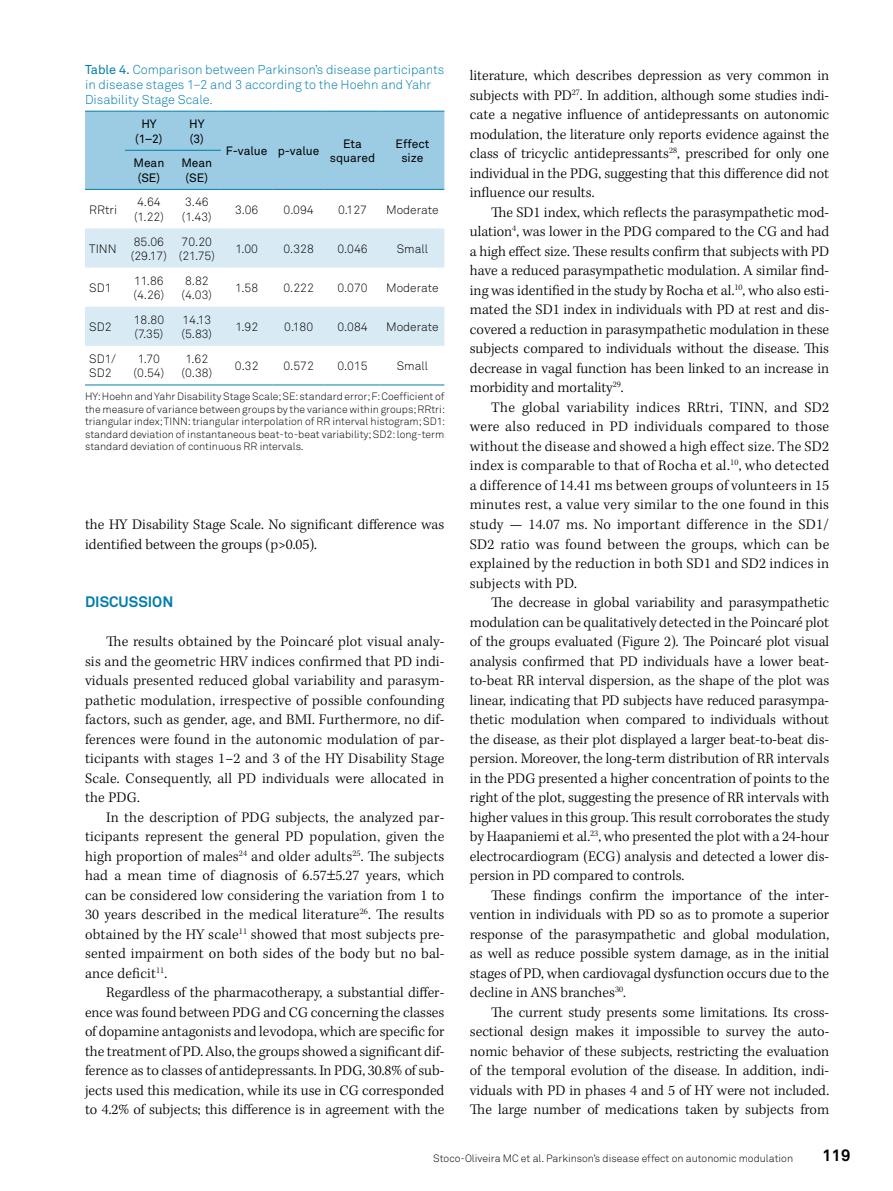
<style>
.page{position:relative;width:893px;height:1191px;background:#fff}
.page>*{position:absolute;margin:0;border:0;box-sizing:border-box;transform-origin:0 0}
.t1{font:700 16.5px "Akkurat Pro";color:#000}
.t2{font:300 15px/19.5px "Kepler Std";color:#000;text-align:justify}
.t3{font:700 15px "Akkurat Pro";color:#007dac}
.t4{font:12.75px/15.3px "Akkurat Light Pro";color:#007dac}
.t5{font:12px/14.4px "Akkurat Light Pro";color:#000}
.t6{font:12px/14.4px "Akkurat Pro";color:#000;text-align:center}
.t7{font:10.5px/12.6px "Akkurat Light Pro";color:#000;text-align:justify}
.s1{font-family:"Akkurat Pro"}
</style>
<div class="page">
<div style="left:85px;top:112px;width:359px;height:77px;background:#9bcce3"></div>
<svg style="left:85px;top:228px;width:359px;height:118px"></svg>
<hr style="left:85px;top:384px;width:40px;height:1px;background:#007dac">
<hr style="left:125px;top:384px;width:48px;height:1px;background:#007dac">
<hr style="left:173px;top:384px;width:48px;height:1px;background:#007dac">
<hr style="left:221px;top:384px;width:52px;height:1px;background:#007dac">
<hr style="left:273px;top:384px;width:52px;height:1px;background:#007dac">
<hr style="left:325px;top:384px;width:55px;height:1px;background:#007dac">
<hr style="left:380px;top:384px;width:64px;height:1px;background:#007dac">
<hr style="left:85px;top:111px;width:40px;height:1px;background:#007dac">
<hr style="left:125px;top:111px;width:48px;height:1px;background:#007dac">
<hr style="left:173px;top:111px;width:48px;height:1px;background:#007dac">
<hr style="left:221px;top:111px;width:52px;height:1px;background:#007dac">
<hr style="left:273px;top:111px;width:52px;height:1px;background:#007dac">
<hr style="left:325px;top:111px;width:55px;height:1px;background:#007dac">
<hr style="left:380px;top:111px;width:64px;height:1px;background:#007dac">
<hr style="left:125px;top:150px;width:48px;height:1px;background:#007dac">
<hr style="left:173px;top:150px;width:48px;height:1px;background:#007dac">
<hr style="left:85px;top:189px;width:40px;height:1px;background:#007dac">
<hr style="left:125px;top:189px;width:48px;height:1px;background:#007dac">
<hr style="left:173px;top:189px;width:48px;height:1px;background:#007dac">
<hr style="left:221px;top:189px;width:52px;height:1px;background:#007dac">
<hr style="left:273px;top:189px;width:52px;height:1px;background:#007dac">
<hr style="left:325px;top:189px;width:55px;height:1px;background:#007dac">
<hr style="left:380px;top:189px;width:64px;height:1px;background:#007dac">
<p class="t4" style="left:85px;top:62px;width:361px"><span class="s1">Table 4.</span> Comparison between Parkinson’s disease participants in disease stages 1–2 and 3 according to the Hoehn and Yahr<br>Disability Stage Scale.</p>
<p class="t6" style="left:135px;top:117px;width:29px">HY (1–2)</p>
<p class="t6" style="left:189px;top:117px;width:17px;text-align:left">HY (3)</p>
<p class="t6" style="left:226px;top:144px;width:95px">F-value p-value</p>
<p class="t6" style="left:330px;top:137px;width:47px">Eta squared</p>
<p class="t6" style="left:395px;top:137px;width:35px">Effect</p>
<p class="t6" style="left:401px;top:151px;width:24px">size</p>
<p class="t6" style="left:133px;top:156px;width:32px">Mean</p>
<p class="t6" style="left:181px;top:156px;width:32px">Mean (SE)</p>
<p class="t6" style="left:138px;top:171px;width:24px">(SE)</p>
<p class="t5" style="left:89px;top:202px;width:29px">RRtri</p>
<p class="t5" style="left:134px;top:195px;width:31px">4.64 (1.22)</p>
<p class="t5" style="left:182px;top:195px;width:31px">3.46 (1.43)</p>
<p class="t5" style="left:235px;top:202px;width:25px">3.06</p>
<p class="t5" style="left:283px;top:202px;width:32px">0.094</p>
<p class="t5" style="left:338px;top:202px;width:31px">0.127</p>
<p class="t5" style="left:386px;top:202px;width:54px">Moderate</p>
<p class="t5" style="left:89px;top:242px;width:29px">TINN</p>
<p class="t5" style="left:131px;top:234px;width:37px">85.06 (29.17)</p>
<p class="t5" style="left:179px;top:234px;width:37px">70.20 (21.75)</p>
<p class="t5" style="left:235px;top:242px;width:24px">1.00</p>
<p class="t5" style="left:283px;top:242px;width:32px">0.328</p>
<p class="t5" style="left:337px;top:242px;width:32px">0.046</p>
<p class="t5" style="left:397px;top:242px;width:33px">Small</p>
<p class="t5" style="left:89px;top:281px;width:24px">SD1</p>
<p class="t5" style="left:134px;top:273px;width:32px">11.86 (4.26)</p>
<p class="t5" style="left:182px;top:273px;width:32px">8.82 (4.03)</p>
<p class="t5" style="left:235px;top:281px;width:24px">1.58</p>
<p class="t5" style="left:283px;top:281px;width:32px">0.222</p>
<p class="t5" style="left:337px;top:281px;width:32px">0.070</p>
<p class="t5" style="left:386px;top:281px;width:54px">Moderate</p>
<p class="t5" style="left:89px;top:320px;width:24px">SD2</p>
<p class="t5" style="left:134px;top:313px;width:32px">18.80 (7.35)</p>
<p class="t5" style="left:182px;top:313px;width:32px">14.13 (5.83)</p>
<p class="t5" style="left:235px;top:320px;width:24px">1.92</p>
<p class="t5" style="left:284px;top:320px;width:31px">0.180</p>
<p class="t5" style="left:337px;top:320px;width:32px">0.084</p>
<p class="t5" style="left:386px;top:320px;width:54px">Moderate</p>
<p class="t5" style="left:89px;top:352px;width:28px">SD1/<br>SD2</p>
<p class="t5" style="left:134px;top:352px;width:32px;text-align:center">1.70 (0.54)</p>
<p class="t5" style="left:181px;top:352px;width:32px;text-align:center">1.62 (0.38)</p>
<p class="t5" style="left:235px;top:359px;width:25px">0.32</p>
<p class="t5" style="left:283px;top:359px;width:32px">0.572</p>
<p class="t5" style="left:337px;top:359px;width:32px">0.015</p>
<p class="t5" style="left:397px;top:359px;width:33px">Small</p>
<p class="t7" style="left:85px;top:390px;width:361px">HY: Hoehn and Yahr Disability Stage Scale; SE: standard error; F: Coefficient of the measure of variance between groups by the variance within groups; RRtri: triangular index; TINN: triangular interpolation of RR interval histogram; SD1: standard deviation of instantaneous beat-to-beat variability; SD2: long-term standard deviation of continuous RR intervals.</p>
<p class="t2" style="left:85px;top:515px;width:361px">the HY Disability Stage Scale. No significant difference was identified between the groups (p&gt;0.05).</p>
<p class="t3" style="left:85px;top:592px;width:90px">DISCUSSION</p>
<p class="t2" style="left:85px;top:632px;width:361px;text-indent:21px">The results obtained by the Poincaré plot visual analy&shy;sis and the geometric HRV indices confirmed that PD indi&shy;viduals presented reduced global variability and parasym&shy;pathetic modulation, irrespective of possible confounding factors, such as gender, age, and BMI. Furthermore, no dif&shy;ferences were found in the autonomic modulation of par&shy;ticipants with stages 1–2 and 3 of the HY Disability Stage Scale. Consequently, all PD individuals were allocated in the PDG.</p>
<p class="t2" style="left:85px;top:808px;width:361px;text-indent:21px">In the description of PDG subjects, the analyzed par&shy;ticipants represent the general PD population, given the high proportion of males<sup>24</sup> and older adults<sup>25</sup>. The subjects had a mean time of diagnosis of 6.57 5.27 years, which can be considered low considering the variation from 1 to 30 years described in the medical literature<sup>26</sup>. The results obtained by the HY scale<sup>11</sup> showed that most subjects pre&shy;sented impairment on both sides of the body but no bal&shy;ance deficit<sup>11</sup>.</p>
<p class="t2" style="left:85px;top:983px;width:361px;text-indent:21px">Regardless of the pharmacotherapy, a substantial differ&shy;ence was found between PDG and CG concerning the classes of dopamine antagonists and levodopa, which are specific for the treatment of PD. Also, the groups showed a significant dif&shy;ference as to classes of antidepressants. In PDG, 30.8% of sub&shy;jects used this medication, while its use in CG corresponded to 4.2% of subjects; this difference is in agreement with the</p>
<p class="t2" style="left:470px;top:67px;width:361px">literature, which describes depression as very common in subjects with PD<sup>27</sup>. In addition, although some studies indi&shy;cate a negative influence of antidepressants on autonomic modulation, the literature only reports evidence against the class of tricyclic antidepressants<sup>28</sup>, prescribed for only one individual in the PDG, suggesting that this difference did not influence our results.</p>
<p class="t2" style="left:470px;top:203px;width:361px;text-indent:21px">The SD1 index, which reflects the parasympathetic mod&shy;ulation<sup>4</sup>, was lower in the PDG compared to the CG and had a high effect size. These results confirm that subjects with PD have a reduced parasympathetic modulation. A similar find&shy;ing was identified in the study by Rocha et al.<sup>10</sup>, who also esti&shy;mated the SD1 index in individuals with PD at rest and dis&shy;covered a reduction in parasympathetic modulation in these subjects compared to individuals without the disease. This decrease in vagal function has been linked to an increase in morbidity and mortality<sup>29</sup>.</p>
<p class="t2" style="left:470px;top:398px;width:361px;text-indent:21px">The global variability indices RRtri, TINN, and SD2 were also reduced in PD individuals compared to those without the disease and showed a high effect size. The SD2 index is comparable to that of Rocha et al.<sup>10</sup>, who detected a difference of 14.41 ms between groups of volunteers in 15 minutes rest, a value very similar to the one found in this study — 14.07 ms. No important difference in the SD1/ SD2 ratio was found between the groups, which can be explained by the reduction in both SD1 and SD2 indices in subjects with PD.</p>
<p class="t2" style="left:470px;top:593px;width:361px;text-indent:21px">The decrease in global variability and parasympathetic modulation can be qualitatively detected in the Poincaré plot of the groups evaluated (Figure 2). The Poincaré plot visual analysis confirmed that PD individuals have a lower beat&shy;to-beat RR interval dispersion, as the shape of the plot was linear, indicating that PD subjects have reduced parasympa&shy;thetic modulation when compared to individuals without the disease, as their plot displayed a larger beat-to-beat dis&shy;persion. Moreover, the long-term distribution of RR intervals in the PDG presented a higher concentration of points to the right of the plot, suggesting the presence of RR intervals with higher values in this group. This result corroborates the study by Haapaniemi et al.<sup>23</sup>, who presented the plot with a 24-hour electrocardiogram (ECG) analysis and detected a lower dis&shy;persion in PD compared to controls.</p>
<p class="t2" style="left:470px;top:886px;width:361px;text-indent:21px">These findings confirm the importance of the inter&shy;vention in individuals with PD so as to promote a superior response of the parasympathetic and global modulation, as well as reduce possible system damage, as in the initial stages of PD, when cardiovagal dysfunction occurs due to the decline in ANS branches<sup>30</sup>.</p>
<p class="t2" style="left:470px;top:1003px;width:361px;text-indent:21px">The current study presents some limitations. Its cross&shy;sectional design makes it impossible to survey the auto&shy;nomic behavior of these subjects, restricting the evaluation of the temporal evolution of the disease. In addition, indi&shy;viduals with PD in phases 4 and 5 of HY were not included.<br>The large number of medications taken by subjects from</p>
<p class="t7" style="left:433px;top:1151px;width:361px">Stoco-Oliveira MC et al. Parkinson’s disease effect on autonomic modulation</p>
<p class="t1" style="left:822px;top:1145px;width:30px">119</p>
</div>
